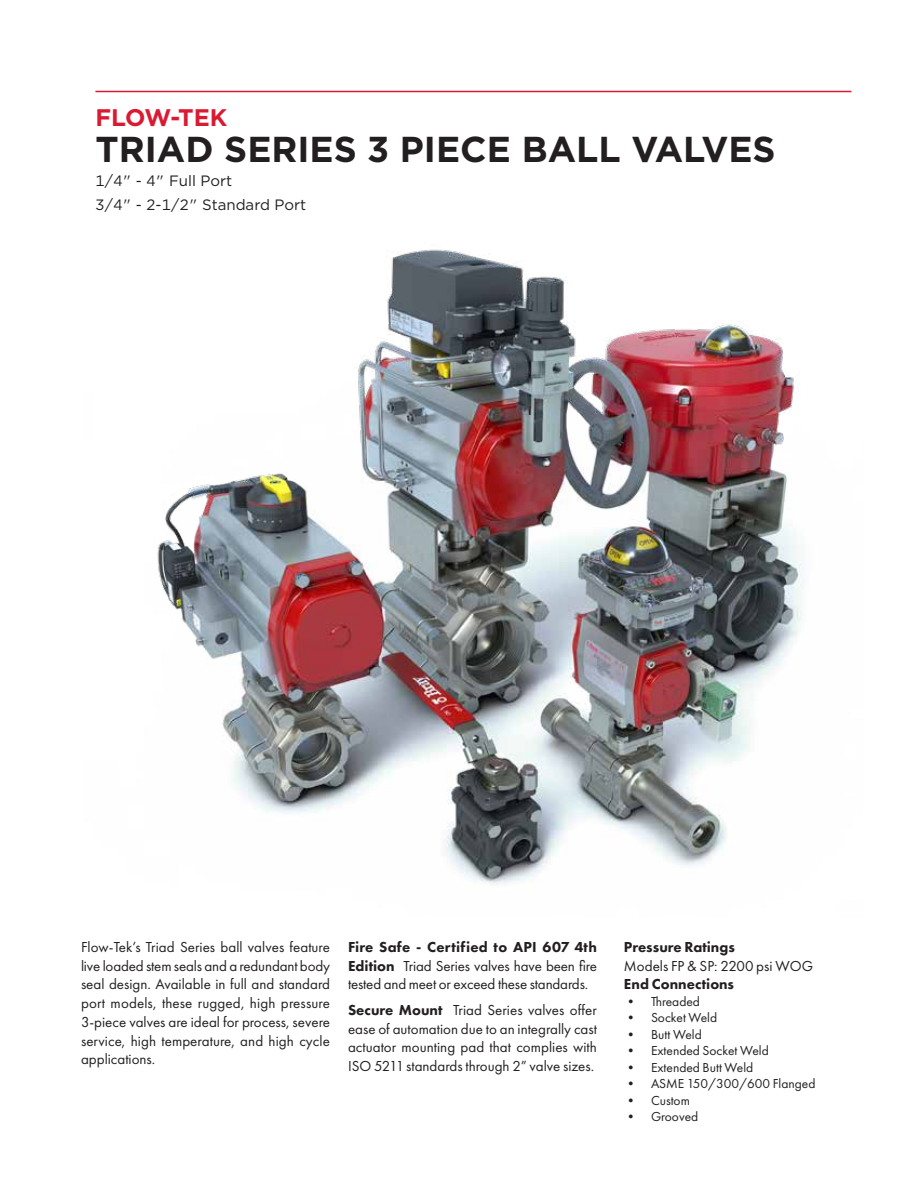
<style>
.page{position:relative;width:918px;height:1188px;background:#fff}
.page>*{position:absolute;margin:0;border:0;box-sizing:border-box;transform-origin:0 0}
.t1{font:700 36px "Gotham";color:#231f20}
.t2{font:700 24px "Gotham";color:#da1a32}
.t3{font:15px/18.8px "Futura PT";color:#231f20;text-align:justify}
.t4{font:15px/24px "Gotham";color:#231f20}
.t5{font:800 15px "Futura PT";color:#231f20}
.t6{font:13.5px "Futura PT";color:#231f20}
.s1{font-weight:800}
</style>
<div class="page">
<hr style="left:95px;top:91px;width:756px;height:1px;background:#da1a32">
<img style="left:157px;top:249px;width:645px;height:635px">
<h2 class="t2" style="left:95px;top:102px;width:133px">FLOW-TEK</h2>
<h1 class="t1" style="left:95px;top:125px;width:682px">TRIAD SERIES 3 PIECE BALL VALVES</h1>
<p class="t4" style="left:95px;top:168px;width:212px">1/4" - 4" Full Port<br>3/4" - 2-1/2" Standard Port</p>
<p class="t3" style="left:81px;top:937px;width:251px">Flow-Tek’s Triad Series ball valves feature live loaded stem seals and a redundant body seal design. Available in full and standard port models, these rugged, high pressure 3-piece valves are ideal for process, severe service, high temperature, and high cycle applications.</p>
<p class="t3" style="left:348px;top:937px;width:250px"><span class="s1">Fire Safe - Certified to API 607 4th Edition</span> Triad Series valves have been fire tested and meet or exceed these standards.</p>
<p class="t3" style="left:348px;top:1000px;width:251px"><span class="s1">Secure Mount</span> Triad Series valves offer ease of automation due to an integrally cast actuator mounting pad that complies with ISO 5211 standards through 2” valve sizes.</p>
<p class="t5" style="left:624px;top:937px;width:112px">Pressure Ratings</p>
<p class="t3" style="left:624px;top:956px;width:191px">Models FP &amp; SP: 2200 psi WOG</p>
<p class="t5" style="left:624px;top:975px;width:112px">End Connections</p>
<p class="t6" style="left:624px;top:993px;width:78px">• Threaded</p>
<p class="t6" style="left:624px;top:1010px;width:95px">• Socket Weld</p>
<p class="t6" style="left:624px;top:1026px;width:79px">• Butt Weld</p>
<p class="t6" style="left:624px;top:1043px;width:146px">• Extended Socket Weld</p>
<p class="t6" style="left:624px;top:1059px;width:131px">• Extended Butt Weld</p>
<p class="t6" style="left:624px;top:1076px;width:193px">• ASME 150/300/600 Flanged</p>
<p class="t6" style="left:624px;top:1092px;width:67px">• Custom</p>
<p class="t6" style="left:624px;top:1109px;width:76px">• Grooved</p>
</div>
